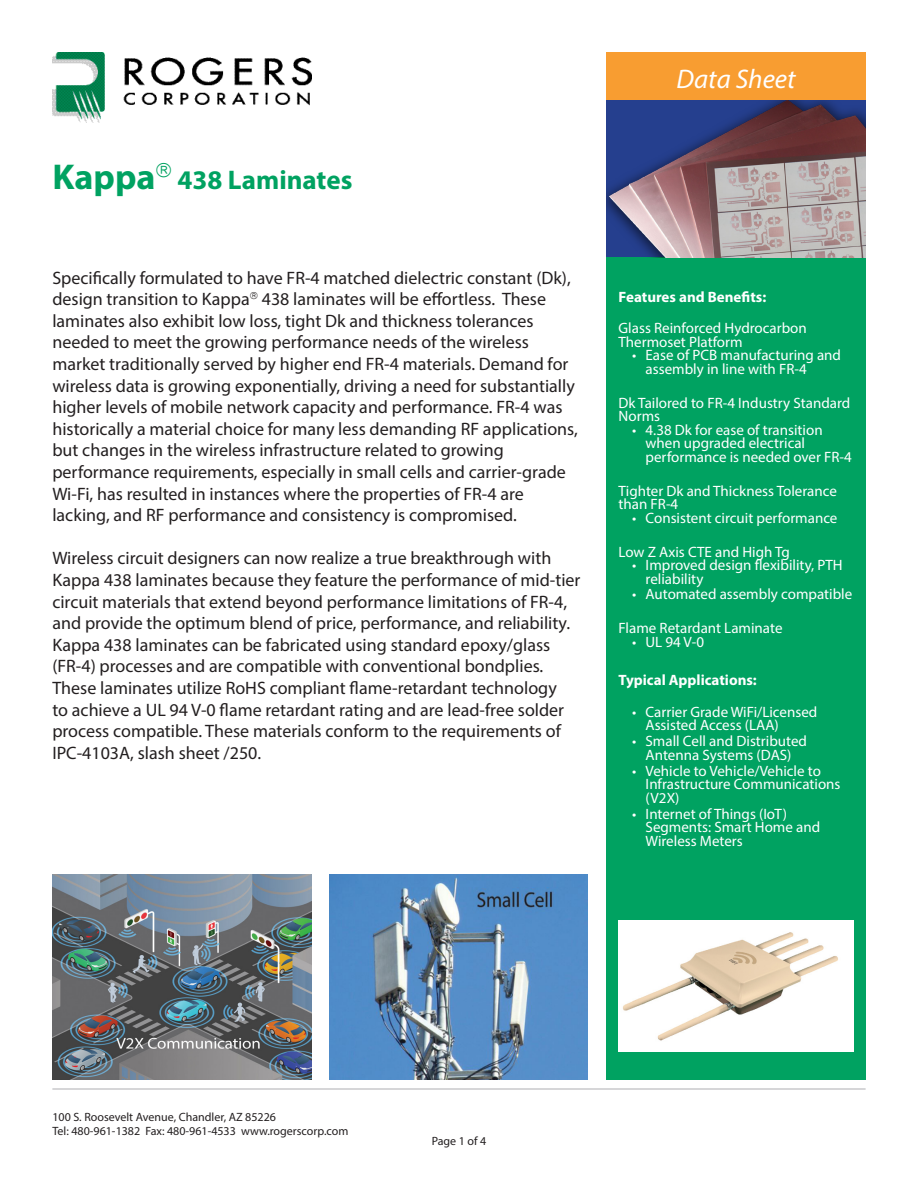
<style>
.page{position:relative;width:918px;height:1188px;background:#fff}
.page>*{position:absolute;margin:0;border:0;box-sizing:border-box;transform-origin:0 0}
.t1{font:700 27px "Myriad Pro";color:#00a261}
.t2{font:italic 27px "Myriad Pro";color:#fff}
.t3{font:18px/21.6px "Myriad Pro";color:#231f20}
.Feature{font:15px/13.5px "Myriad Pro";color:#fff}
.t4{font:700 15px "Myriad Pro";color:#fff}
.t5{font:12px/14.4px "Myriad Pro";color:#231f20}
.s1{font-size:36px}
</style>
<div class="page">
<hr style="left:52px;top:1089px;width:814px;height:1px;background:#aeafb3">
<div style="left:607px;top:100px;width:259px;height:980px;background:#00a261"></div>
<img style="left:52px;top:52px;width:260px;height:71px">
<div style="left:606px;top:52px;width:260px;height:52px;background:#f89d31"></div>
<img style="left:607px;top:100px;width:259px;height:157px">
<img style="left:52px;top:875px;width:259px;height:205px">
<img style="left:329px;top:875px;width:259px;height:205px">
<img style="left:619px;top:921px;width:235px;height:131px">
<p class="t1" style="left:52px;top:162px;width:302px"><span class="s1">Kappa</span>➔ 438 Laminates</p>
<p class="t3" style="left:52px;top:266px;width:527px">Specifically formulated to have FR-4 matched dielectric constant (Dk), design transition to Kappa➔ 438 laminates will be effortless. These laminates also exhibit low loss, tight Dk and thickness tolerances needed to meet the growing performance needs of the wireless market traditionally served by higher end FR-4 materials. Demand for wireless data is growing exponentially, driving a need for substantially higher levels of mobile network capacity and performance. FR-4 was historically a material choice for many less demanding RF applications, but changes in the wireless infrastructure related to growing performance requirements, especially in small cells and carrier-grade Wi-Fi, has resulted in instances where the properties of FR-4 are lacking, and RF performance and consistency is compromised.</p>
<p class="t3" style="left:52px;top:547px;width:530px">Wireless circuit designers can now realize a true breakthrough with Kappa 438 laminates because they feature the performance of mid-tier circuit materials that extend beyond performance limitations of FR-4, and provide the optimum blend of price, performance, and reliability.<br>Kappa 438 laminates can be fabricated using standard epoxy/glass (FR-4) processes and are compatible with conventional bondplies.<br>These laminates utilize RoHS compliant flame-retardant technology<br>to achieve a UL 94 V-0 flame retardant rating and are lead-free solder process compatible. These materials conform to the requirements of IPC-4103A, slash sheet /250.</p>
<p class="t2" style="left:676px;top:63px;width:121px">Data Sheet</p>
<p class="t4" style="left:619px;top:287px;width:149px">Features and Benefits:</p>
<p class="Feature" style="left:619px;top:321px;width:190px">Glass Reinforced Hydrocarbon<br>Thermoset Platform</p>
<p class="Feature" style="left:646px;top:348px;width:197px;text-indent:-14px">• Ease of PCB manufacturing and assembly in line with FR-4</p>
<p class="Feature" style="left:619px;top:396px;width:233px">Dk Tailored to FR-4 Industry Standard<br>Norms</p>
<p class="Feature" style="left:646px;top:423px;width:208px;text-indent:-14px">• 4.38 Dk for ease of transition when upgraded electrical performance is needed over FR-4</p>
<p class="Feature" style="left:619px;top:484px;width:220px">Tighter Dk and Thickness Tolerance than FR-4</p>
<p class="Feature" style="left:632px;top:511px;width:207px">• Consistent circuit performance</p>
<p class="Feature" style="left:619px;top:545px;width:173px">Low Z Axis CTE and High Tg</p>
<p class="Feature" style="left:646px;top:558px;width:199px;text-indent:-14px">• Improved design flexibility, PTH reliability</p>
<p class="Feature" style="left:632px;top:587px;width:222px">• Automated assembly compatible</p>
<p class="Feature" style="left:619px;top:621px;width:165px">Flame Retardant Laminate</p>
<p class="Feature" style="left:632px;top:635px;width:73px">• UL 94 V-0</p>
<p class="t4" style="left:619px;top:671px;width:140px">Typical Applications:</p>
<p class="Feature" style="left:646px;top:705px;width:173px;text-indent:-14px">• Carrier Grade WiFi/Licensed<br>Assisted Access (LAA)</p>
<p class="Feature" style="left:632px;top:734px;width:176px;text-align:center">• Small Cell and Distributed<br>Antenna Systems (DAS)</p>
<p class="Feature" style="left:646px;top:764px;width:196px;text-indent:-14px">• Vehicle to Vehicle/Vehicle to<br>Infrastructure Communications (V2X)</p>
<p class="Feature" style="left:646px;top:807px;width:176px;text-indent:-14px">• Internet of Things (IoT)<br>Segments: Smart Home and<br>Wireless Meters</p>
<p class="t5" style="left:52px;top:1109px;width:298px">100 S. Roosevelt Avenue, Chandler, AZ 85226<br>Tel: 480-961-1382 Fax: 480-961-4533 www.rogerscorp.com</p>
<p class="t5" style="left:432px;top:1133px;width:56px">Page 1 of 4</p>
</div>
